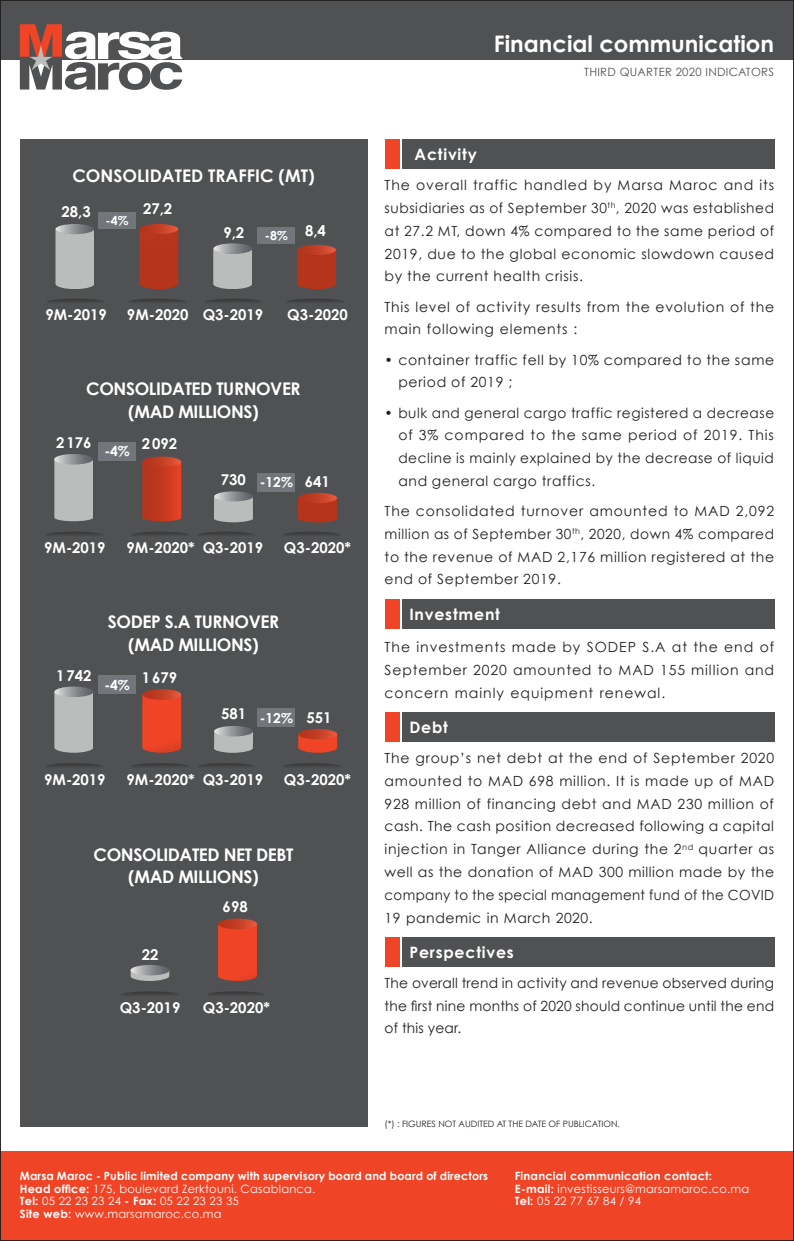
<style>
.page{position:relative;width:794px;height:1241px;background:#fff}
.page>*{position:absolute;margin:0;border:0;box-sizing:border-box;transform-origin:0 0}
.t1{font:700 22.75px "Century Gothic";color:#fff}
.t2{font:700 17.41px/22.8px "Century Gothic";letter-spacing:-.025em;color:#fff;text-align:center}
.t3{font:700 17.41px "Century Gothic";color:#fff}
.t4{font:700 15.75px "Century Gothic";letter-spacing:.05em;color:#fff}
.t5{font:700 14.88px "Century Gothic";color:#fff}
.t6{font:14px/22.8px "Century Gothic";letter-spacing:.05em;color:#231f20;text-align:justify}
.t7{font:700 13.83px "Century Gothic";color:#fff}
.t8{font:700 12.42px "Century Gothic";color:#fff}
.t9{font:700 11.38px/12.5px "Century Gothic";letter-spacing:.015em;color:#fff}
.t10{font:11.38px/12.5px "Century Gothic";letter-spacing:.02em;color:#fff}
.t11{font:11.38px "Century Gothic";letter-spacing:.025em;color:#4f5152}
.t12{font:8.75px "Century Gothic";color:#231f20}
.s1{font-size:14.88px}
.s2{font-weight:400}
.s3{font-weight:700}
</style>
<div class="page">
<div style="left:0;top:0;width:794px;height:60px;background:#4f5152"></div>
<div style="left:0;top:1151px;width:794px;height:89px;background:#ef4426"></div>
<div style="left:384px;top:139px;width:15px;height:30px;background:#ef4426"></div>
<div style="left:402px;top:139px;width:372px;height:30px;background:#4f5152"></div>
<div style="left:384px;top:598px;width:15px;height:30px;background:#ef4426"></div>
<div style="left:402px;top:598px;width:372px;height:30px;background:#4f5152"></div>
<div style="left:384px;top:937px;width:15px;height:30px;background:#ef4426"></div>
<div style="left:402px;top:937px;width:372px;height:30px;background:#4f5152"></div>
<div style="left:384px;top:711px;width:15px;height:30px;background:#ef4426"></div>
<div style="left:402px;top:711px;width:372px;height:30px;background:#4f5152"></div>
<div style="left:20px;top:139px;width:347px;height:987px;background:#4f5152"></div>
<svg style="left:20px;top:24px;width:162px;height:66px"></svg>
<svg style="left:55px;top:224px;width:39px;height:65px;background:#b1b3b3"></svg>
<div style="left:47px;top:298px;width:58px;height:7px;background:#444445;border-radius:50%"></div>
<svg style="left:139px;top:224px;width:39px;height:65px;background:#b3361f"></svg>
<div style="left:128px;top:298px;width:58px;height:7px;background:#444445;border-radius:50%"></div>
<div style="left:98px;top:212px;width:38px;height:17px;background:#72757a"></div>
<svg style="left:213px;top:243px;width:39px;height:46px;background:#adafaf"></svg>
<div style="left:204px;top:298px;width:58px;height:7px;background:#444445;border-radius:50%"></div>
<svg style="left:297px;top:245px;width:39px;height:44px;background:#b23720"></svg>
<div style="left:286px;top:298px;width:58px;height:7px;background:#444445;border-radius:50%"></div>
<div style="left:258px;top:227px;width:37px;height:17px;background:#72757a"></div>
<svg style="left:54px;top:454px;width:39px;height:67px;background:#b2b4b4"></svg>
<div style="left:46px;top:531px;width:58px;height:7px;background:#434445;border-radius:50%"></div>
<svg style="left:142px;top:456px;width:39px;height:65px;background:#c13b22"></svg>
<div style="left:131px;top:531px;width:58px;height:7px;background:#434445;border-radius:50%"></div>
<div style="left:98px;top:441px;width:38px;height:19px;background:#72757a"></div>
<svg style="left:214px;top:491px;width:39px;height:31px"></svg>
<div style="left:197px;top:531px;width:58px;height:7px;background:#434445;border-radius:50%"></div>
<svg style="left:298px;top:492px;width:39px;height:30px"></svg>
<div style="left:283px;top:531px;width:58px;height:7px;background:#434445;border-radius:50%"></div>
<div style="left:258px;top:473px;width:37px;height:18px;background:#72757a"></div>
<div style="left:54px;top:692px;width:39px;height:60px;background:#bbbdbd"></div>
<svg style="left:54px;top:686px;width:39px;height:11px"></svg>
<div style="left:46px;top:763px;width:58px;height:7px;background:#464748;border-radius:50%"></div>
<svg style="left:142px;top:689px;width:39px;height:63px;background:#e14327"></svg>
<div style="left:131px;top:763px;width:58px;height:7px;background:#464748;border-radius:50%"></div>
<div style="left:98px;top:675px;width:38px;height:18px;background:#72757a"></div>
<svg style="left:214px;top:726px;width:39px;height:26px"></svg>
<div style="left:197px;top:763px;width:58px;height:7px;background:#464748;border-radius:50%"></div>
<svg style="left:298px;top:728px;width:39px;height:24px"></svg>
<div style="left:283px;top:763px;width:58px;height:7px;background:#464748;border-radius:50%"></div>
<div style="left:258px;top:708px;width:37px;height:18px;background:#72757a"></div>
<div style="left:130px;top:969px;width:39px;height:11px;background:#bbbdbd"></div>
<svg style="left:131px;top:965px;width:38px;height:10px"></svg>
<div style="left:121px;top:991px;width:58px;height:7px;background:#454546;border-radius:50%"></div>
<svg style="left:218px;top:918px;width:39px;height:62px;background:#e24427"></svg>
<div style="left:207px;top:991px;width:58px;height:7px;background:#454546;border-radius:50%"></div>
<h1 class="t1" style="left:494px;top:30px;width:282px">Financial communication</h1>
<p class="t3" style="left:72px;top:164px;width:244px">CONSOLIDATED TRAFFIC (MT)</p>
<p class="t5" style="left:61px;top:202px;width:31px">28,3</p>
<p class="t8" style="left:106px;top:213px;width:24px">-4%</p>
<p class="t5" style="left:143px;top:200px;width:31px">27,2</p>
<p class="t5" style="left:223px;top:223px;width:22px">9,2</p>
<p class="t8" style="left:265px;top:228px;width:24px">-8%</p>
<p class="t5" style="left:305px;top:221px;width:22px">8,4</p>
<p class="t5" style="left:45px;top:305px;width:63px">9M-2019</p>
<p class="t5" style="left:127px;top:305px;width:63px">9M-2020</p>
<p class="t5" style="left:203px;top:305px;width:62px">Q3-2019</p>
<p class="t5" style="left:287px;top:305px;width:62px">Q3-2020</p>
<p class="t2" style="left:86px;top:377px;width:216px">CONSOLIDATED TURNOVER (MAD MILLIONS)</p>
<p class="t5" style="left:56px;top:433px;width:37px">2176</p>
<p class="t7" style="left:104px;top:442px;width:27px">-4%</p>
<p class="t5" style="left:142px;top:434px;width:37px">2092</p>
<p class="t5" style="left:221px;top:470px;width:27px">730</p>
<p class="t7" style="left:260px;top:473px;width:71px">-12% <span class="s1">641</span></p>
<p class="t5" style="left:44px;top:538px;width:63px">9M-2019</p>
<p class="t5" style="left:127px;top:538px;width:70px">9M-2020*</p>
<p class="t5" style="left:203px;top:538px;width:62px">Q3-2019</p>
<p class="t5" style="left:284px;top:538px;width:69px">Q3-2020*</p>
<p class="t5" style="left:56px;top:665px;width:37px">1742</p>
<p class="t2" style="left:108px;top:609px;width:173px">SODEP S.A TURNOVER (MAD MILLIONS)</p>
<p class="t7" style="left:104px;top:675px;width:27px">-4%</p>
<p class="t5" style="left:142px;top:668px;width:37px">1679</p>
<p class="t5" style="left:221px;top:704px;width:27px">581</p>
<p class="t7" style="left:260px;top:708px;width:73px">-12% <span class="s1">551</span></p>
<p class="t5" style="left:44px;top:770px;width:63px">9M-2019</p>
<p class="t5" style="left:127px;top:770px;width:70px">9M-2020*</p>
<p class="t5" style="left:203px;top:770px;width:62px">Q3-2019</p>
<p class="t5" style="left:284px;top:770px;width:69px">Q3-2020*</p>
<p class="t2" style="left:94px;top:842px;width:201px">CONSOLIDATED NET DEBT (MAD MILLIONS)</p>
<p class="t5" style="left:142px;top:944px;width:18px">22</p>
<p class="t5" style="left:120px;top:998px;width:62px">Q3-2019</p>
<p class="t5" style="left:223px;top:897px;width:27px">698</p>
<p class="t5" style="left:203px;top:998px;width:69px">Q3-2020*</p>
<p class="t11" style="left:584px;top:64px;width:191px">THIRD QUARTER 2020 INDICATORS</p>
<p class="t4" style="left:414px;top:144px;width:64px">Activity</p>
<p class="t6" style="left:384px;top:174px;width:391px">The overall traffic handled by Marsa Maroc and its subsidiaries as of September 30<sup>th</sup>, 2020 was established at 27.2 MT, down 4% compared to the same period of 2019, due to the global economic slowdown caused by the current health crisis.</p>
<p class="t6" style="left:384px;top:295px;width:391px">This level of activity results from the evolution of the main following elements :</p>
<p class="t6" style="left:398px;top:348px;width:377px;text-indent:-14px">• container traffic fell by 10% compared to the same period of 2019 ;</p>
<p class="t6" style="left:398px;top:401px;width:377px;text-indent:-14px">• bulk and general cargo traffic registered a decrease of 3% compared to the same period of 2019. This decline is mainly explained by the decrease of liquid and general cargo traffics.</p>
<p class="t6" style="left:384px;top:499px;width:391px">The consolidated turnover amounted to MAD 2,092 million as of September 30<sup>th</sup>, 2020, down 4% compared to the revenue of MAD 2,176 million registered at the end of September 2019.</p>
<p class="t4" style="left:409px;top:603px;width:92px">Investment</p>
<p class="t6" style="left:384px;top:635px;width:391px">The investments made by SODEP S.A at the end of September 2020 amounted to MAD 155 million and concern mainly equipment renewal.</p>
<p class="t4" style="left:409px;top:717px;width:40px">Debt</p>
<p class="t6" style="left:384px;top:746px;width:391px">The group’s net debt at the end of September 2020 amounted to MAD 698 million. It is made up of MAD 928 million of financing debt and MAD 230 million of cash. The cash position decreased following a capital injection in Tanger Alliance during the 2<sup>nd</sup> quarter as well as the donation of MAD 300 million made by the company to the special management fund of the COVID 19 pandemic in March 2020.</p>
<p class="t4" style="left:409px;top:941px;width:106px">Perspectives</p>
<p class="t6" style="left:384px;top:971px;width:391px">The overall trend in activity and revenue observed during the first nine months of 2020 should continue until the end of this year.</p>
<p class="t12" style="left:384px;top:1118px;width:237px">(*) : FIGURES NOT AUDITED AT THE DATE OF PUBLICATION.</p>
<p class="t9" style="left:20px;top:1169px;width:469px">Marsa Maroc - Public limited company with supervisory board and board of directors Head office: <span class="s2">175, boulevard Zerktouni. Casablanca.<br></span>Tel: <span class="s2">05 22 23 23 24</span> - Fax: <span class="s2">05 22 23 23 35<br></span>Site web: <span class="s2">www.marsamaroc.co.ma</span></p>
<p class="t10" style="left:515px;top:1169px;width:236px"><span class="s3">Financial communication contact:<br>E-mail:</span> investisseurs@marsamaroc.co.ma<br><span class="s3">Tel:</span> 05 22 77 67 84 / 94</p>
</div>
